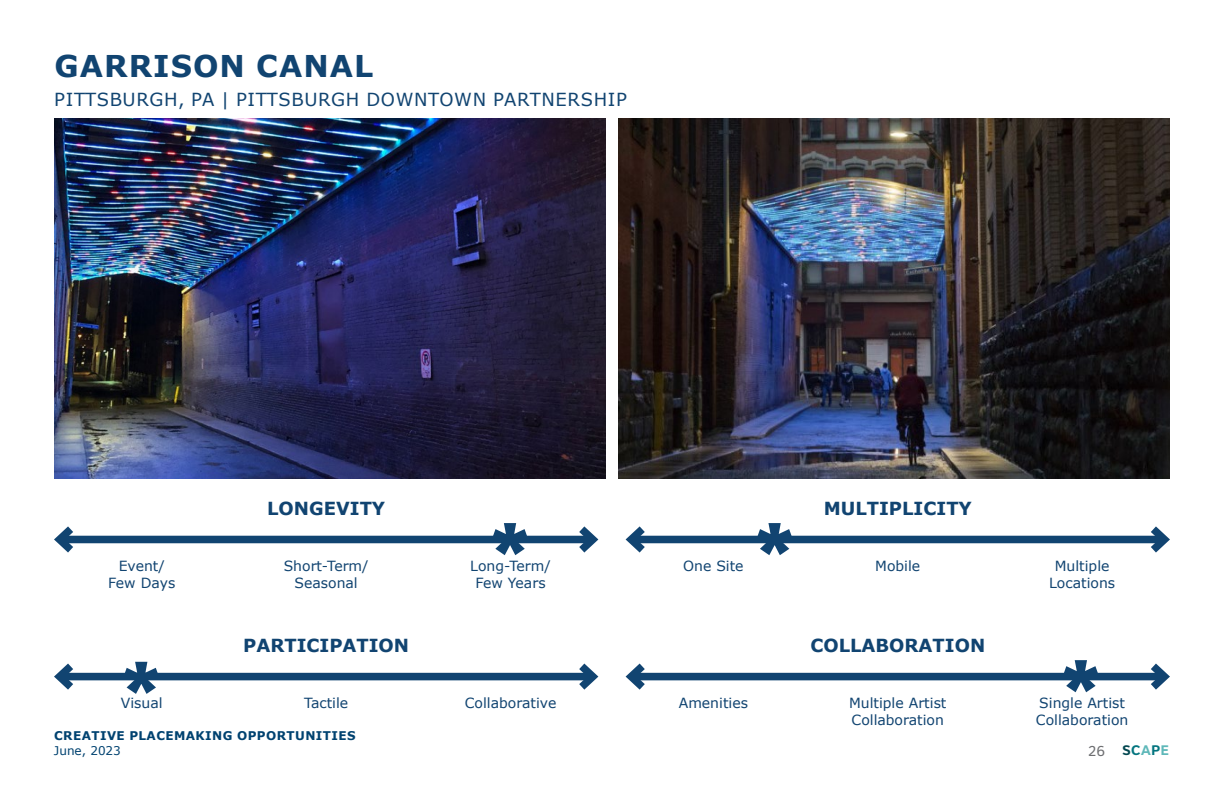
<style>
.page{position:relative;width:1224px;height:792px;background:#fff}
.page>*{position:absolute;margin:0;border:0;box-sizing:border-box;transform-origin:0 0}
.t1{font:700 108.9px "Clearview Text";color:#114471}
.t2{font:700 30px "Verdana";letter-spacing:.035em;color:#114471}
.t3{font:700 18px "Verdana";color:#114471}
.t4{font:18px "Verdana";letter-spacing:.035em;color:#114471}
.t5{font:15px "Clearview Text";color:#6d6e71}
.t6{font:14px/16.8px "Verdana";color:#114471;text-align:center}
.t7{font:700 12px "Verdana";letter-spacing:.035em;color:#004270}
.t8{font:12px "Verdana";color:#004270}
.s1{font-weight:700;font-size:14.5px;color:#044851}
.s2{font-weight:700;font-size:14.5px;color:#04757f}
.s3{font-weight:700;font-size:14.5px;color:#5eb8b9}
</style>
<div class="page">
<img style="left:54px;top:118px;width:552px;height:361px">
<img style="left:618px;top:118px;width:552px;height:361px">
<div style="left:60px;top:536px;width:533px;height:7px;background:#114471"></div>
<svg style="left:54px;top:526px;width:27px;height:27px"></svg>
<svg style="left:571px;top:526px;width:28px;height:27px"></svg>
<div style="left:60px;top:673px;width:533px;height:7px;background:#114471"></div>
<svg style="left:54px;top:663px;width:27px;height:27px"></svg>
<svg style="left:571px;top:663px;width:28px;height:27px"></svg>
<div style="left:631px;top:536px;width:533px;height:7px;background:#114471"></div>
<svg style="left:625px;top:526px;width:28px;height:27px"></svg>
<svg style="left:1143px;top:526px;width:27px;height:27px"></svg>
<div style="left:631px;top:673px;width:533px;height:7px;background:#114471"></div>
<svg style="left:625px;top:663px;width:28px;height:27px"></svg>
<svg style="left:1143px;top:663px;width:27px;height:27px"></svg>
<h2 class="t2" style="left:55px;top:45px;width:320px">GARRISON CANAL</h2>
<p class="t4" style="left:54px;top:87px;width:574px">PITTSBURGH, PA | PITTSBURGH DOWNTOWN PARTNERSHIP</p>
<p class="t3" style="left:267px;top:495px;width:120px">LONGEVITY</p>
<h1 class="t1" style="left:489px;top:499px;width:309px">* *</h1>
<p class="t3" style="left:824px;top:495px;width:150px">MULTIPLICITY</p>
<p class="t6" style="left:108px;top:557px;width:69px">Event/<br>Few Days</p>
<p class="t6" style="left:470px;top:557px;width:82px">Long-Term/<br>Few Years</p>
<p class="t6" style="left:284px;top:557px;width:86px">Short-Term/<br>Seasonal</p>
<p class="t6" style="left:683px;top:557px;width:62px">One Site</p>
<p class="t6" style="left:1049px;top:557px;width:68px">Multiple<br>Locations</p>
<p class="t6" style="left:875px;top:557px;width:47px">Mobile</p>
<p class="t3" style="left:243px;top:632px;width:168px">PARTICIPATION</p>
<p class="t3" style="left:810px;top:632px;width:176px">COLLABORATION</p>
<h1 class="t1" style="left:120px;top:638px;width:44px">*</h1>
<h1 class="t1" style="left:1060px;top:636px;width:44px">*</h1>
<p class="t6" style="left:121px;top:695px;width:43px">Visual</p>
<p class="t6" style="left:304px;top:695px;width:46px">Tactile</p>
<p class="t6" style="left:465px;top:695px;width:93px">Collaborative</p>
<p class="t6" style="left:679px;top:695px;width:71px">Amenities</p>
<p class="t6" style="left:1036px;top:695px;width:94px;text-align:left">Single Artist<br>Collaboration</p>
<p class="t6" style="left:849px;top:695px;width:99px;text-align:left">Multiple Artist<br>Collaboration</p>
<p class="t7" style="left:54px;top:728px;width:303px">CREATIVE PLACEMAKING OPPORTUNITIES</p>
<p class="t8" style="left:54px;top:742px;width:68px">June, 2023</p>
<p class="t5" style="left:1088px;top:742px;width:83px">26 <span class="s1">S</span><span class="s2">C</span><span class="s3">A</span><span class="s2">P</span><span class="s3">E</span></p>
</div>
